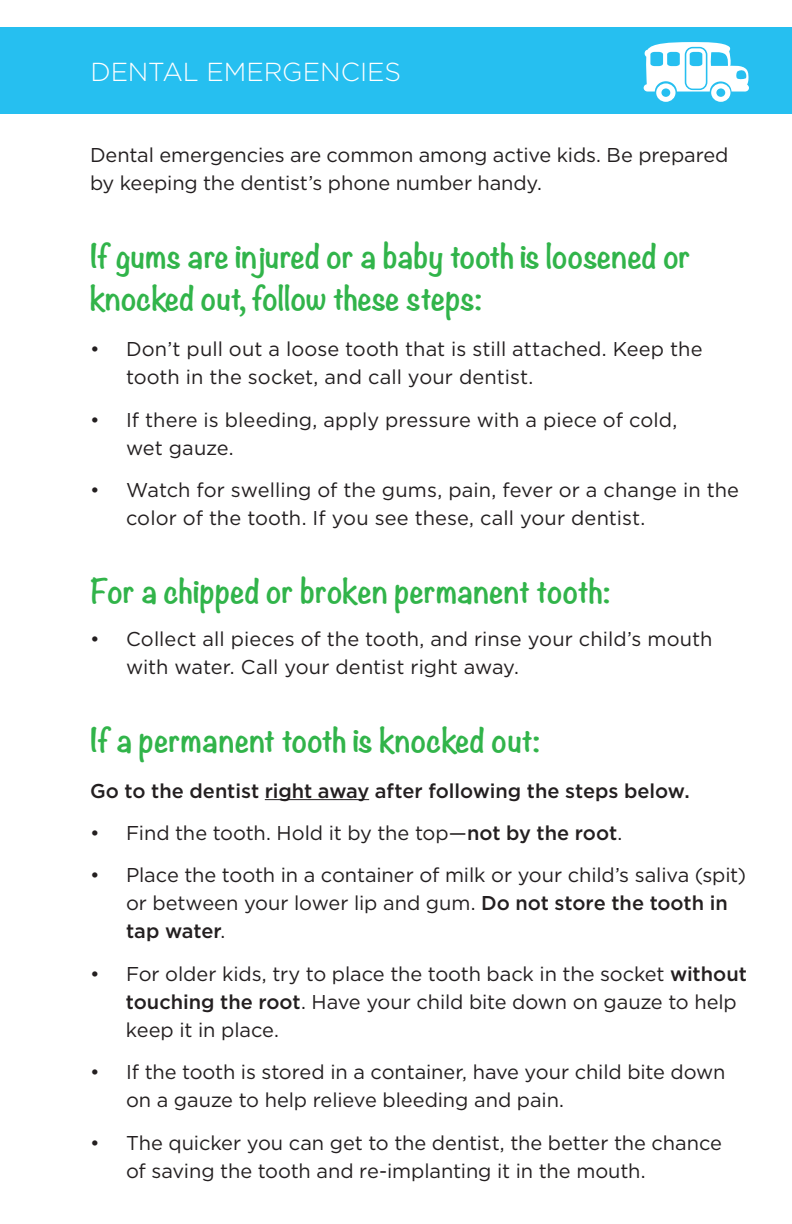
<style>
.page{position:relative;width:792px;height:1224px;background:#fff}
.page>*{position:absolute;margin:0;border:0;box-sizing:border-box;transform-origin:0 0}
.SUBHEAD_RED{font:700 30px/42px "Noteworthy";color:#31b44a}
.BULLETS{font:700 30px "Noteworthy";color:#31b44a}
.HEADLINE{font:300 26px "Gotham";letter-spacing:-.005em;color:#fff}
.BODY{font:20px/28px "Gotham";letter-spacing:-.005em;color:#231f20}
.BODY-2{font:500 20px "Gotham";letter-spacing:-.005em;color:#231f20}
.s1{font-weight:500}
</style>
<div class="page">
<hr style="left:265px;top:799px;width:104px;height:1px;background:#231f20">
<div style="left:0;top:27px;width:792px;height:86px;background:#26bff0"></div>
<svg style="left:644px;top:42px;width:105px;height:60px"></svg>
<p class="HEADLINE" style="left:90px;top:55px;width:312px">DENTAL EMERGENCIES</p>
<p class="BODY" style="left:90px;top:141px;width:640px">Dental emergencies are common among active kids. Be prepared by keeping the dentist’s phone number handy.</p>
<p class="SUBHEAD_RED" style="left:90px;top:235px;width:602px">If gums are injured or a baby tooth is loosened or knocked out, follow these steps:</p>
<p class="BODY" style="left:126px;top:335px;width:578px;text-indent:-36px">• Don’t pull out a loose tooth that is still attached. Keep the tooth in the socket, and call your dentist.</p>
<p class="BODY" style="left:126px;top:405px;width:553px;text-indent:-36px">• If there is bleeding, apply pressure with a piece of cold, wet gauze.</p>
<p class="BODY" style="left:126px;top:476px;width:615px;text-indent:-36px">• Watch for swelling of the gums, pain, fever or a change in the color of the tooth. If you see these, call your dentist.</p>
<p class="BULLETS" style="left:90px;top:565px;width:522px">For a chipped or broken permanent tooth:</p>
<p class="BODY" style="left:126px;top:624px;width:588px;text-indent:-36px">• Collect all pieces of the tooth, and rinse your child’s mouth with water. Call your dentist right away.</p>
<p class="SUBHEAD_RED" style="left:90px;top:718px;width:452px">If a permanent tooth is knocked out:</p>
<p class="BODY-2" style="left:90px;top:777px;width:601px">Go to the dentist right away after following the steps below.</p>
<p class="BODY" style="left:90px;top:819px;width:534px">• Find the tooth. Hold it by the top—<span class="s1">not by the root</span>.</p>
<p class="BODY" style="left:126px;top:861px;width:622px;text-indent:-36px">• Place the tooth in a container of milk or your child’s saliva (spit) or between your lower lip and gum. <span class="s1">Do not store the tooth in tap water</span>.</p>
<p class="BODY" style="left:126px;top:959px;width:622px;text-indent:-36px">• For older kids, try to place the tooth back in the socket <span class="s1">without touching the root</span>. Have your child bite down on gauze to help keep it in place.</p>
<p class="BODY" style="left:126px;top:1058px;width:601px;text-indent:-36px">• If the tooth is stored in a container, have your child bite down on a gauze to help relieve bleeding and pain.</p>
<p class="BODY" style="left:126px;top:1128px;width:598px;text-indent:-36px">• The quicker you can get to the dentist, the better the chance of saving the tooth and re-implanting it in the mouth.</p>
</div>
